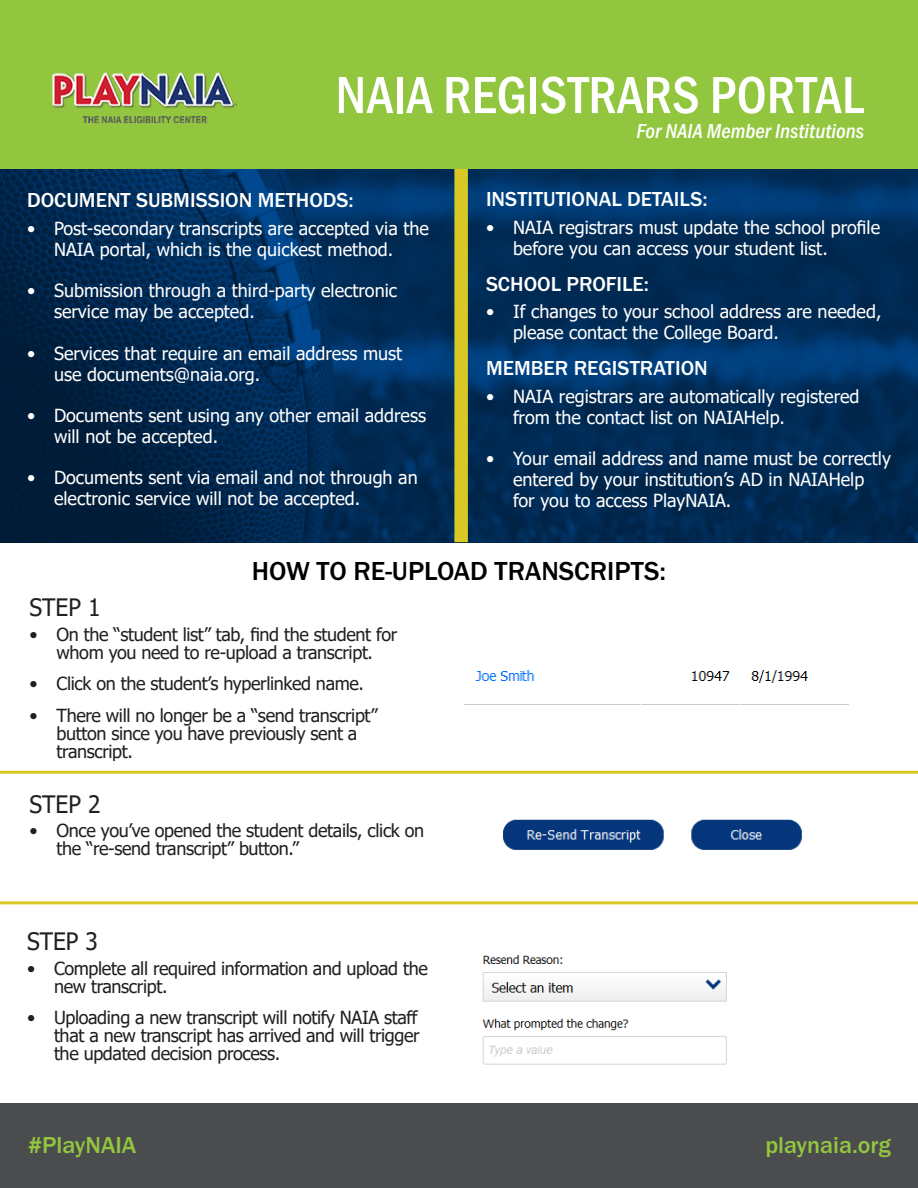
<style>
.page{position:relative;width:918px;height:1188px;background:#fff}
.page>*{position:absolute;margin:0;border:0;box-sizing:border-box;transform-origin:0 0}
.t1{font:700 condensed 54px "AYT Franklin Gothic";color:#fff}
.t2{font:700 27px "AYT Franklin Gothic";color:#000}
.t3{font:700 24px "AYT Franklin Gothic";color:#92c63f}
.t4{font:24px "Tahoma";color:#231f20;scale:.95 1}
.t5{font:700 21px "AYT Franklin Gothic";color:#fff}
.t6{font:italic 700 condensed 21px "AYT Franklin Gothic";color:#fff}
.t7{font:18px/21px "Tahoma";color:#fff}
.t8{font:18px/18px "Tahoma";letter-spacing:-.02em;color:#231f20}
</style>
<div class="page">
<img style="left:0;top:169px;width:918px;height:373px">
<div style="left:0;top:1104px;width:918px;height:84px;background:#4b4c4d"></div>
<hr style="left:0;top:771px;width:918px;height:3px;background:#d8c725">
<hr style="left:0;top:901px;width:918px;height:3px;background:#d8c725">
<img style="left:475px;top:670px;width:333px;height:13px">
<img style="left:503px;top:819px;width:299px;height:31px">
<img style="left:482px;top:955px;width:245px;height:110px">
<div style="left:454px;top:0;width:14px;height:542px;background:#d8c725"></div>
<div style="left:0;top:0;width:918px;height:169px;background:#92c63f"></div>
<img style="left:52px;top:72px;width:186px;height:52px">
<p class="t1" style="left:336px;top:65px;width:530px">NAIA REGISTRARS PORTAL</p>
<p class="t6" style="left:637px;top:120px;width:229px">For NAIA Member Institutions</p>
<p class="t5" style="left:27px;top:189px;width:328px">DOCUMENT SUBMISSION METHODS:</p>
<p class="t7" style="left:27px;top:219px;width:404px;text-align:center">• Post-secondary transcripts are accepted via the<br>NAIA portal, which is the quickest method.</p>
<p class="t7" style="left:54px;top:281px;width:345px;text-indent:-27px">• Submission through a third-party electronic service may be accepted.</p>
<p class="t7" style="left:54px;top:344px;width:350px;text-indent:-27px">• Services that require an email address must use documents@naia.org.</p>
<p class="t7" style="left:54px;top:406px;width:374px;text-indent:-27px">• Documents sent using any other email address will not be accepted.</p>
<p class="t7" style="left:54px;top:468px;width:365px;text-indent:-27px">• Documents sent via email and not through an electronic service will not be accepted.</p>
<p class="t5" style="left:486px;top:187px;width:223px">INSTITUTIONAL DETAILS:</p>
<p class="t7" style="left:513px;top:218px;width:369px;text-indent:-27px">• NAIA registrars must update the school profile before you can access your student list.</p>
<p class="t5" style="left:486px;top:272px;width:165px">SCHOOL PROFILE:</p>
<p class="t7" style="left:513px;top:302px;width:370px;text-indent:-27px">• If changes to your school address are needed, please contact the College Board.</p>
<p class="t5" style="left:486px;top:356px;width:223px">MEMBER REGISTRATION</p>
<p class="t7" style="left:513px;top:387px;width:348px;text-indent:-27px">• NAIA registrars are automatically registered from the contact list on NAIAHelp.</p>
<p class="t7" style="left:513px;top:449px;width:379px;text-indent:-27px">• Your email address and name must be correctly entered by your institution’s AD in NAIAHelp<br>for you to access PlayNAIA.</p>
<p class="t2" style="left:252px;top:556px;width:416px">HOW TO RE-UPLOAD TRANSCRIPTS:</p>
<p class="t4" style="left:30px;top:591px;width:76px">STEP 1</p>
<p class="t8" style="left:30px;top:626px;width:369px;text-align:center">• On the “student list” tab, find the student for whom you need to re-upload a transcript.</p>
<p class="t8" style="left:30px;top:676px;width:336px">• Click on the student’s hyperlinked name.</p>
<p class="t8" style="left:57px;top:707px;width:323px;text-indent:-27px">• There will no longer be a “send transcript” button since you have previously sent a transcript.</p>
<p class="t4" style="left:30px;top:788px;width:76px">STEP 2</p>
<p class="t8" style="left:57px;top:823px;width:369px;text-indent:-27px">• Once you’ve opened the student details, click on the “re-send transcript” button.”</p>
<p class="t4" style="left:27px;top:925px;width:76px">STEP 3</p>
<p class="t8" style="left:54px;top:960px;width:375px;text-indent:-27px">• Complete all required information and upload the new transcript.</p>
<p class="t8" style="left:54px;top:1010px;width:367px;text-align:justify;text-indent:-27px">• Uploading a new transcript will notify NAIA staff that a new transcript has arrived and will trigger the updated decision process.</p>
<p class="t3" style="left:28px;top:1131px;width:110px">#PlayNAIA</p>
<p class="t3" style="left:765px;top:1131px;width:127px">playnaia.org</p>
</div>
